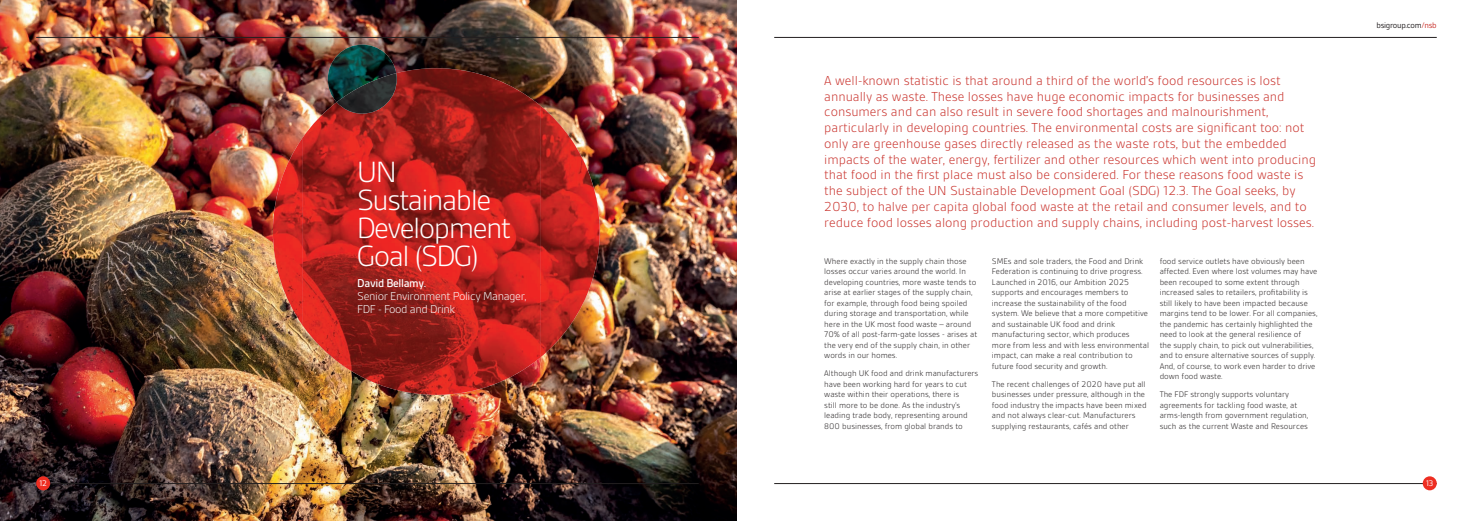
<style>
.page{position:relative;width:1474px;height:521px;background:#fff}
.page>*{position:absolute;margin:0;border:0;box-sizing:border-box;transform-origin:0 0}
.t1{font:300 31.5px/28px "BSI Gesta";letter-spacing:-.05em;color:#fff}
.t2{font:300 14px/15.8px "BSI Gesta";color:#c9312b}
.t3{font:300 12.25px/13.1px "BSI Gesta";letter-spacing:-.03em;color:#fff}
.t4{font:500 12.25px "BSI Gesta";letter-spacing:-.03em;color:#fff}
.t5{font:300 8.75px/10.5px "BSI Gesta";color:#231f20}
.t6{font:8.75px "BSI Gesta";letter-spacing:-.03em;color:#231f20}
.t7{font:8.75px "BSI Gesta";color:#fff}
.s1{color:#c9312b}
</style>
<div class="page">
<img style="left:0;top:0;width:737px;height:521px">
<hr style="left:36px;top:37px;width:662px;height:1px;background:#231f20">
<img style="left:362px;top:68px;width:178px;height:327px">
<img style="left:302px;top:102px;width:60px;height:263px">
<img style="left:540px;top:105px;width:30px;height:253px">
<img style="left:273px;top:137px;width:30px;height:189px">
<img style="left:570px;top:138px;width:29px;height:187px">
<img style="left:342px;top:365px;width:20px;height:12px">
<hr style="left:774px;top:483px;width:662px;height:1px;background:#231f20">
<hr style="left:36px;top:483px;width:662px;height:1px;background:#231f20">
<hr style="left:774px;top:37px;width:662px;height:1px;background:#231f20">
<img style="left:328px;top:45px;width:68px;height:57px">
<img style="left:336px;top:73px;width:61px;height:41px">
<div style="left:1422px;top:476px;width:14px;height:14px;background:#ee2e22;border-radius:50%"></div>
<div style="left:36px;top:476px;width:14px;height:14px;background:#ee2e22;border-radius:50%"></div>
<h1 class="t1" style="left:357px;top:158px;width:156px">UN<br>Sustainable<br>Development<br>Goal (SDG)</h1>
<h3 class="t4" style="left:357px;top:277px;width:70px">David Bellamy.</h3>
<h3 class="t3" style="left:357px;top:290px;width:171px">Senior Environment Policy Manager,<br>FDF - Food and Drink</h3>
<p class="t2" style="left:824px;top:73px;width:493px">A well-known statistic is that around a third of the world’s food resources is lost annually as waste. These losses have huge economic impacts for businesses and consumers and can also result in severe food shortages and malnourishment, particularly in developing countries. The environmental costs are significant too: not only are greenhouse gases directly released as the waste rots, but the embedded impacts of the water, energy, fertilizer and other resources which went into producing that food in the first place must also be considered. For these reasons food waste is the subject of the UN Sustainable Development Goal (SDG) 12.3. The Goal seeks, by 2030, to halve per capita global food waste at the retail and consumer levels, and to reduce food losses along production and supply chains, including post-harvest losses.</p>
<p class="t5" style="left:824px;top:255px;width:154px">Where exactly in the supply chain those losses occur varies around the world. In developing countries, more waste tends to arise at earlier stages of the supply chain, for example, through food being spoiled during storage and transportation, while here in the UK most food waste – around 70% of all post-farm-gate losses - arises at the very end of the supply chain, in other words in our homes.</p>
<p class="t5" style="left:824px;top:368px;width:155px">Although UK food and drink manufacturers have been working hard for years to cut waste within their operations, there is<br>still more to be done. As the industry’s leading trade body, representing around 800 businesses, from global brands to</p>
<p class="t5" style="left:992px;top:255px;width:159px">SMEs and sole traders, the Food and Drink Federation is continuing to drive progress.<br>Launched in 2016, our Ambition 2025 supports and encourages members to increase the sustainability of the food system. We believe that a more competitive and sustainable UK food and drink manufacturing sector, which produces more from less and with less environmental impact, can make a real contribution to future food security and growth.</p>
<p class="t5" style="left:992px;top:378px;width:156px">The recent challenges of 2020 have put all businesses under pressure, although in the food industry the impacts have been mixed and not always clear-cut. Manufacturers supplying restaurants, cafés and other</p>
<p class="t5" style="left:1159px;top:255px;width:159px">food service outlets have obviously been affected. Even where lost volumes may have been recouped to some extent through increased sales to retailers, profitability is still likely to have been impacted because margins tend to be lower. For all companies, the pandemic has certainly highlighted the need to look at the general resilience of<br>the supply chain, to pick out vulnerabilities, and to ensure alternative sources of supply.<br>And, of course, to work even harder to drive down food waste.</p>
<p class="t5" style="left:1159px;top:389px;width:150px">The FDF strongly supports voluntary agreements for tackling food waste, at arms-length from government regulation, such as the current Waste and Resources</p>
<p class="t6" style="left:1376px;top:21px;width:62px">bsigroup.com<span class="s1">/nsb</span></p>
<p class="t7" style="left:39px;top:479px;width:9px">12</p>
<p class="t7" style="left:1425px;top:479px;width:9px">13</p>
</div>
